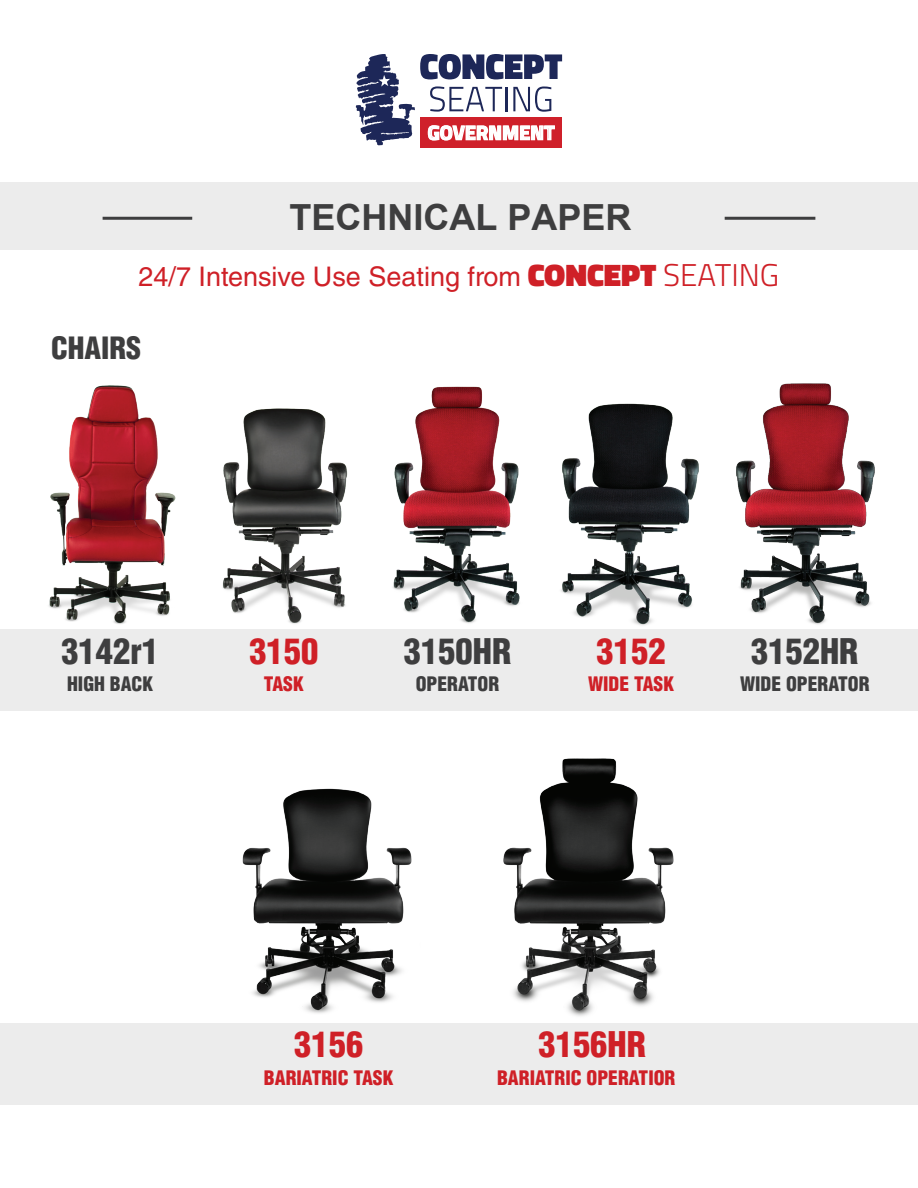
<style>
.page{position:relative;width:918px;height:1188px;background:#fff}
.page>*{position:absolute;margin:0;border:0;box-sizing:border-box;transform-origin:0 0}
.t1{font:700 36px "Arial";color:#3e3e3f}
.t2{font:900 condensed 34.5px "Helvetica LT Std";color:#3e3e3f}
.t3{font:900 condensed 34.5px "Helvetica LT Std";color:#cf2027}
.t4{font:900 condensed 30px "Helvetica LT Std";color:#3e3e3f}
.t5{font:27px "Helvetica LT Std";color:#cf2027}
.t6{font:900 condensed 19.5px "Helvetica LT Std";color:#cf2027}
.t7{font:900 condensed 19.5px "Helvetica LT Std";color:#3e3e3f}
.s1{font-family:"Titillium";font-weight:900;font-size:31.5px}
.s2{font-family:"Titillium";font-weight:300;font-size:31.5px}
</style>
<div class="page">
<div style="left:0;top:182px;width:918px;height:68px;background:#ececec"></div>
<img style="left:49px;top:385px;width:127px;height:239px">
<img style="left:223px;top:408px;width:125px;height:216px">
<img style="left:242px;top:788px;width:170px;height:225px">
<img style="left:503px;top:758px;width:171px;height:258px">
<img style="left:561px;top:403px;width:138px;height:223px">
<img style="left:736px;top:383px;width:139px;height:242px">
<img style="left:393px;top:386px;width:127px;height:237px">
<hr style="left:725px;top:217px;width:90px;height:3px;background:#3e3e3f">
<hr style="left:103px;top:217px;width:89px;height:3px;background:#3e3e3f">
<div style="left:0;top:629px;width:918px;height:82px;background:#ececec"></div>
<div style="left:0;top:1023px;width:918px;height:81px;background:#ececec"></div>
<div style="left:420px;top:117px;width:142px;height:31px;background:#cf202a"></div>
<svg style="left:356px;top:54px;width:206px;height:91px"></svg>
<h1 class="t1" style="left:289px;top:192px;width:343px">TECHNICAL PAPER</h1>
<h3 class="t5" style="left:139px;top:261px;width:642px">24/7 Intensive Use Seating from <span class="s1">CONCEPT</span> <span class="s2">SEATING</span></h3>
<h3 class="t4" style="left:51px;top:329px;width:92px">CHAIRS</h3>
<h2 class="t2" style="left:61px;top:629px;width:99px">3142r1</h2>
<p class="t7" style="left:67px;top:672px;width:88px">HIGH BACK</p>
<h2 class="t3" style="left:249px;top:629px;width:70px">3150</h2>
<p class="t6" style="left:264px;top:672px;width:42px">TASK</p>
<h2 class="t2" style="left:404px;top:629px;width:109px">3150HR</h2>
<p class="t7" style="left:416px;top:672px;width:85px">OPERATOR</p>
<h2 class="t3" style="left:597px;top:629px;width:70px">3152</h2>
<h2 class="t2" style="left:751px;top:629px;width:109px">3152HR</h2>
<p class="t6" style="left:588px;top:672px;width:88px">WIDE TASK</p>
<p class="t7" style="left:740px;top:672px;width:131px">WIDE OPERATOR</p>
<h2 class="t3" style="left:294px;top:1023px;width:70px">3156</h2>
<h2 class="t3" style="left:539px;top:1023px;width:109px">3156HR</h2>
<p class="t6" style="left:264px;top:1065px;width:131px">BARIATRIC TASK</p>
<p class="t6" style="left:497px;top:1065px;width:180px">BARIATRIC OPERATIOR</p>
</div>
